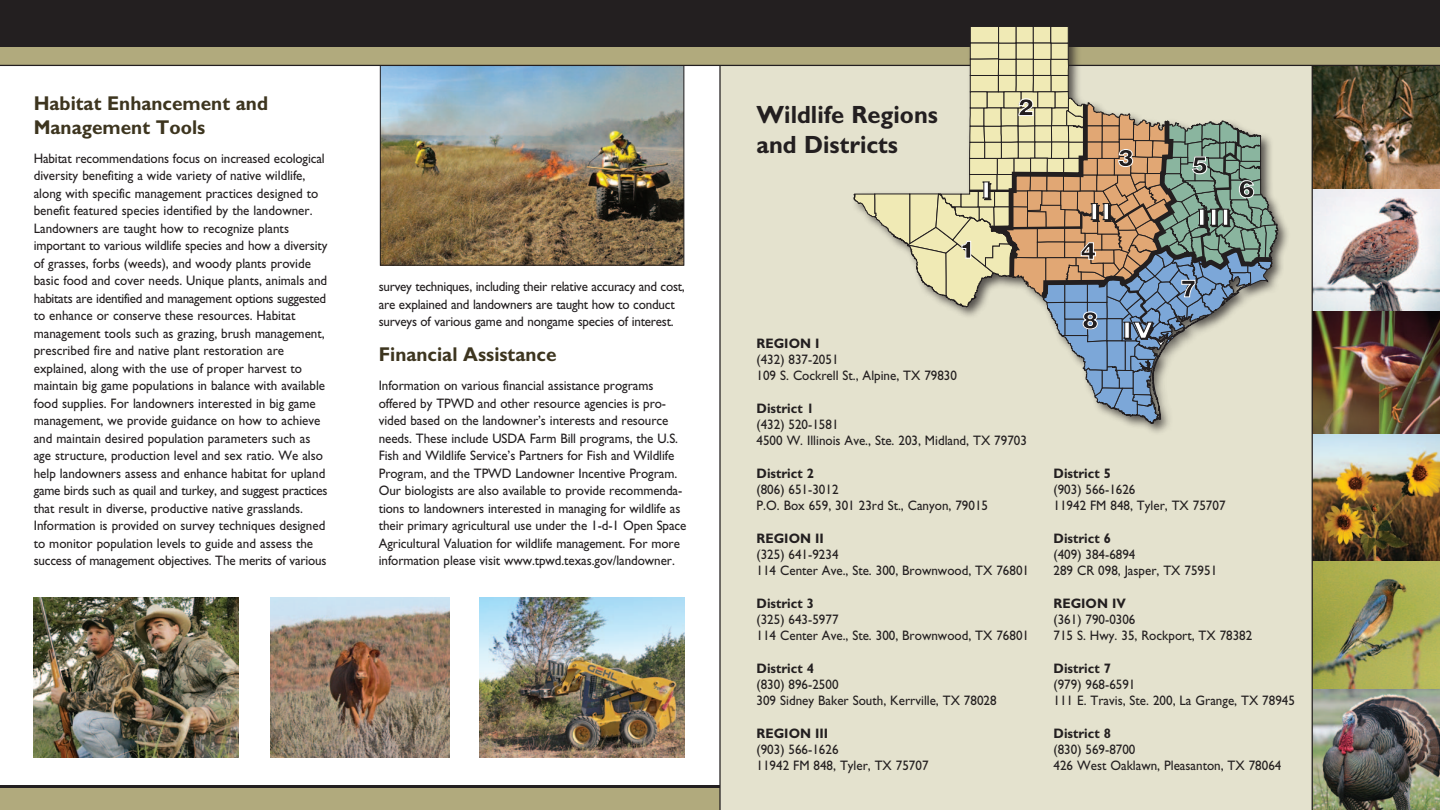
<style>
.page{position:relative;width:1440px;height:810px;background:#fff}
.page>*{position:absolute;margin:0;border:0;box-sizing:border-box;transform-origin:0 0}
.t1{font:30.62px "Copperplate Thirty Three BC";color:#fff}
.t2{font:700 25px "Gill Sans";color:#231f20;scale:.95 1}
.t3{font:900 23.5px "Helvetica";color:#231f20}
.t4{font:700 20px/23.8px "Gill Sans";color:#3d351f;scale:.95 1}
.t5{font:13.75px/17.5px "Gill Sans";color:#231f20;scale:.95 1}
.t6{font:700 13.75px "Gill Sans";color:#231f20;scale:.95 1}
</style>
<div class="page">
<img style="left:382px;top:67px;width:300px;height:196px">
<div style="left:380px;top:65px;width:304px;height:200px;border:1px solid #231f20"></div>
<div style="left:720px;top:44px;width:720px;height:766px;background:#e4e2ce"></div>
<div style="left:0;top:45px;width:1440px;height:20px;background:#b1aa7d"></div>
<div style="left:0;top:787px;width:720px;height:23px;background:#b1aa7d"></div>
<hr style="left:0;top:786px;width:720px;height:2px;background:#231f20">
<div style="left:0;top:0;width:1440px;height:46px;background:#231f20"></div>
<img style="left:34px;top:597px;width:205px;height:161px">
<img style="left:271px;top:597px;width:178px;height:161px">
<img style="left:479px;top:597px;width:205px;height:161px">
<img style="left:1313px;top:310px;width:127px;height:125px">
<img style="left:1313px;top:189px;width:127px;height:121px">
<img style="left:1313px;top:66px;width:127px;height:123px">
<img style="left:1313px;top:435px;width:127px;height:127px">
<img style="left:1313px;top:562px;width:127px;height:127px">
<img style="left:1313px;top:689px;width:127px;height:121px">
<hr style="left:719px;top:65px;width:2px;height:745px;background:#231f20">
<hr style="left:1312px;top:66px;width:1px;height:744px;background:#231f20">
<hr style="left:0;top:65px;width:1440px;height:1px;background:#231f20">
<div style="left:851px;top:23px;width:440px;height:414px;background:#231f20;opacity:.75"></div>
<svg style="left:854px;top:26px;width:424px;height:397px"></svg>
<p class="t4" style="left:34px;top:92px;width:248px">Habitat Enhancement and<br>Management Tools</p>
<p class="t5" style="left:34px;top:150px;width:311px">Habitat recommendations focus on increased ecological diversity benefiting a wide variety of native wildlife, along with specific management practices designed to benefit featured species identified by the landowner.<br>Landowners are taught how to recognize plants important to various wildlife species and how a diversity of grasses, forbs (weeds), and woody plants provide basic food and cover needs. Unique plants, animals and habitats are identified and management options suggested to enhance or conserve these resources. Habitat management tools such as grazing, brush management, prescribed fire and native plant restoration are explained, along with the use of proper harvest to maintain big game populations in balance with available food supplies. For landowners interested in big game management, we provide guidance on how to achieve and maintain desired population parameters such as age structure, production level and sex ratio. We also help landowners assess and enhance habitat for upland game birds such as quail and turkey, and suggest practices that result in diverse, productive native grasslands.<br>Information is provided on survey techniques designed to monitor population levels to guide and assess the success of management objectives. The merits of various</p>
<p class="t5" style="left:379px;top:278px;width:324px">survey techniques, including their relative accuracy and cost, are explained and landowners are taught how to conduct surveys of various game and nongame species of interest.</p>
<p class="t4" style="left:379px;top:343px;width:189px">Financial Assistance</p>
<p class="t5" style="left:379px;top:377px;width:326px">Information on various financial assistance programs offered by TPWD and other resource agencies is pro&shy;vided based on the landowner’s interests and resource needs. These include USDA Farm Bill programs, the U.S.<br>Fish and Wildlife Service’s Partners for Fish and Wildlife Program, and the TPWD Landowner Incentive Program.<br>Our biologists are also available to provide recommenda&shy;tions to landowners interested in managing for wildlife as their primary agricultural use under the 1-d-1 Open Space Agricultural Valuation for wildlife management. For more information please visit www.tpwd.texas.gov/landowner.</p>
<p class="t2" style="left:757px;top:99px;width:192px">Wildlife Regions</p>
<p class="t2" style="left:757px;top:129px;width:151px">and Districts</p>
<p class="t1" style="left:980px;top:175px;width:13px">I</p>
<p class="t3" style="left:960px;top:234px;width:17px">1</p>
<p class="t3" style="left:1018px;top:92px;width:17px">2</p>
<p class="t6" style="left:757px;top:335px;width:68px">REGION I</p>
<p class="t5" style="left:757px;top:350px;width:88px">(432) 837-2051</p>
<p class="t5" style="left:757px;top:367px;width:213px">109 S. Cockrell St., Alpine, TX 79830</p>
<p class="t6" style="left:757px;top:400px;width:62px">District 1</p>
<p class="t5" style="left:757px;top:415px;width:88px">(432) 520-1581</p>
<p class="t5" style="left:757px;top:432px;width:286px">4500 W. Illinois Ave., Ste. 203, Midland, TX 79703</p>
<p class="t6" style="left:757px;top:465px;width:62px">District 2</p>
<p class="t5" style="left:757px;top:480px;width:88px">(806) 651-3012</p>
<p class="t5" style="left:757px;top:497px;width:245px">P.O. Box 659, 301 23rd St., Canyon, 79015</p>
<p class="t6" style="left:757px;top:530px;width:72px">REGION II</p>
<p class="t5" style="left:757px;top:545px;width:88px">(325) 641-9234</p>
<p class="t5" style="left:757px;top:562px;width:288px">114 Center Ave., Ste. 300, Brownwood, TX 76801</p>
<p class="t6" style="left:757px;top:595px;width:62px">District 3</p>
<p class="t5" style="left:757px;top:610px;width:88px">(325) 643-5977</p>
<p class="t5" style="left:757px;top:627px;width:288px">114 Center Ave., Ste. 300, Brownwood, TX 76801</p>
<p class="t6" style="left:757px;top:660px;width:62px">District 4</p>
<p class="t5" style="left:757px;top:675px;width:88px">(830) 896-2500</p>
<p class="t5" style="left:757px;top:692px;width:254px">309 Sidney Baker South, Kerrville, TX 78028</p>
<p class="t6" style="left:757px;top:725px;width:77px">REGION III</p>
<p class="t5" style="left:757px;top:740px;width:88px">(903) 566-1626</p>
<p class="t5" style="left:757px;top:757px;width:183px">11942 FM 848, Tyler, TX 75707</p>
<p class="t3" style="left:1118px;top:142px;width:17px">3</p>
<p class="t3" style="left:1192px;top:150px;width:17px">5</p>
<p class="t1" style="left:1088px;top:196px;width:25px">II</p>
<p class="t1" style="left:1196px;top:202px;width:37px">III</p>
<p class="t3" style="left:1081px;top:235px;width:17px">4</p>
<p class="t3" style="left:1082px;top:305px;width:17px">8</p>
<p class="t1" style="left:1121px;top:315px;width:34px">IV</p>
<p class="t3" style="left:1180px;top:273px;width:17px">7</p>
<p class="t3" style="left:1239px;top:174px;width:17px">6</p>
<p class="t6" style="left:1054px;top:465px;width:62px">District 5</p>
<p class="t5" style="left:1054px;top:481px;width:88px">(903) 566-1626</p>
<p class="t5" style="left:1054px;top:497px;width:183px">11942 FM 848, Tyler, TX 75707</p>
<p class="t6" style="left:1054px;top:530px;width:62px">District 6</p>
<p class="t5" style="left:1054px;top:546px;width:88px">(409) 384-6894</p>
<p class="t5" style="left:1054px;top:562px;width:174px">289 CR 098, Jasper, TX 75951</p>
<p class="t6" style="left:1054px;top:595px;width:78px">REGION IV</p>
<p class="t5" style="left:1054px;top:611px;width:88px">(361) 790-0306</p>
<p class="t5" style="left:1054px;top:627px;width:211px">715 S. Hwy. 35, Rockport, TX 78382</p>
<p class="t6" style="left:1054px;top:660px;width:62px">District 7</p>
<p class="t5" style="left:1054px;top:676px;width:88px">(979) 968-6591</p>
<p class="t5" style="left:1054px;top:692px;width:256px">111 E. Travis, Ste. 200, La Grange, TX 78945</p>
<p class="t6" style="left:1054px;top:725px;width:62px">District 8</p>
<p class="t5" style="left:1054px;top:741px;width:88px">(830) 569-8700</p>
<p class="t5" style="left:1054px;top:757px;width:241px">426 West Oaklawn, Pleasanton, TX 78064</p>
</div>
